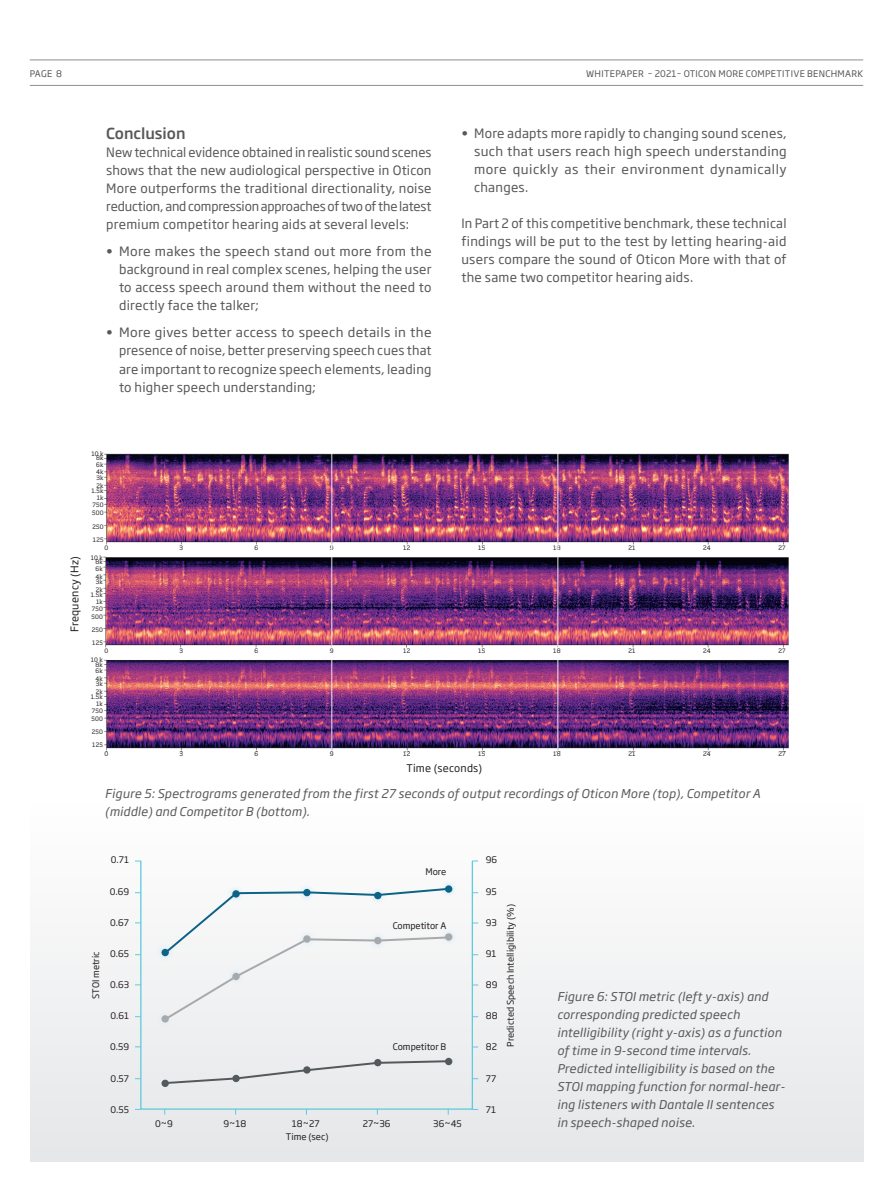
<style>
.page{position:relative;width:893px;height:1191px;background:#fff}
.page>*{position:absolute;margin:0;border:0;box-sizing:border-box;transform-origin:0 0}
.OTI20_WP_Subhead_10{font:500 15px "Soho Gothic Pro";color:#57585a}
.OTI20_WP_Body_8_5_12{font:12.75px/18px "Soho Gothic Pro";letter-spacing:.02em;color:#57585a;text-align:justify}
.OTI20_WP_Caption_Ita{font:italic 12px/18px "Soho Gothic Pro";letter-spacing:.02em;color:#57585a}
.Body_graph_7_8_neg_c{font:10.5px "Soho Gothic Pro";letter-spacing:.02em;color:#231f20}
.OTI20_diagram_center{font:9px "Soho Gothic Pro";color:#231f20}
.OTI20_diagram_right{font:9px "Soho Gothic Pro";color:#231f20}
.t1{font:9px "Soho Gothic Pro";letter-spacing:.035em;color:#57585a}
.OTI20_diagram_6_7{font:9px "Soho Gothic Pro";color:#231f20}
.t2{font:6px "Soho Pro";letter-spacing:.02em;color:#231f20}
</style>
<div class="page">
<div style="left:30px;top:804px;width:833px;height:357px;background:#f1f2f3"></div>
<img style="left:103px;top:544px;width:686px;height:99px">
<img style="left:104px;top:453px;width:685px;height:91px">
<img style="left:104px;top:638px;width:685px;height:113px">
<hr style="left:331px;top:447px;width:1px;height:316px;background:#fff">
<hr style="left:557px;top:447px;width:2px;height:316px;background:#fff">
<div style="left:140px;top:860px;width:333px;height:249px;border:1px solid #61cadd"></div>
<svg style="left:161px;top:1079px;width:8px;height:8px"></svg>
<svg style="left:445px;top:1057px;width:7px;height:8px"></svg>
<img style="left:160px;top:1015px;width:8px;height:8px">
<img style="left:451px;top:933px;width:3px;height:8px">
<div style="left:445px;top:933px;width:7px;height:7px;background:#a8a9ad;border-radius:50%"></div>
<img style="left:446px;top:884px;width:8px;height:9px">
<svg style="left:163px;top:1059px;width:288px;height:26px"></svg>
<svg style="left:163px;top:886px;width:288px;height:136px"></svg>
<hr style="left:30px;top:85px;width:833px;height:1px;background:#928e8b">
<hr style="left:30px;top:60px;width:833px;height:1px;background:#928e8b">
<p class="t1" style="left:30px;top:66px;width:34px">PAGE 8</p>
<p class="t1" style="left:586px;top:66px;width:279px">WHITEPAPER – 2021– OTICON MORE COMPETITIVE BENCHMARK</p>
<p class="OTI20_WP_Subhead_10" style="left:106px;top:122px;width:81px">Conclusion</p>
<p class="OTI20_WP_Body_8_5_12" style="left:106px;top:143px;width:327px">New technical evidence obtained in realistic sound scenes shows that the new audiological perspective in Oticon More outperforms the traditional directionality, noise reduction, and compression approaches of two of the latest premium competitor hearing aids at several levels:</p>
<p class="OTI20_WP_Body_8_5_12" style="left:119px;top:242px;width:314px;text-indent:-13px">• More makes the speech stand out more from the background in real complex scenes, helping the user to access speech around them without the need to directly face the talker;</p>
<p class="OTI20_WP_Body_8_5_12" style="left:119px;top:323px;width:314px;text-indent:-13px">• More gives better access to speech details in the presence of noise, better preserving speech cues that are important to recognize speech elements, leading to higher speech understanding;</p>
<p class="OTI20_WP_Body_8_5_12" style="left:474px;top:123px;width:314px;text-indent:-13px">• More adapts more rapidly to changing sound scenes, such that users reach high speech understanding more quickly as their environment dynamically changes.</p>
<p class="OTI20_WP_Body_8_5_12" style="left:461px;top:213px;width:327px">In Part 2 of this competitive benchmark, these technical findings will be put to the test by letting hearing-aid users compare the sound of Oticon More with that of the same two competitor hearing aids.</p>
<p class="Body_graph_7_8_neg_c" style="left:67px;top:632px;width:78px;rotate:-90deg">Frequency (Hz)</p>
<p class="t2" style="left:91px;top:449px;width:14px">10 k</p>
<p class="t2" style="left:96px;top:453px;width:9px">8k</p>
<p class="t2" style="left:96px;top:460px;width:9px">6k</p>
<p class="t2" style="left:96px;top:468px;width:9px">4k</p>
<p class="t2" style="left:96px;top:473px;width:9px">3k</p>
<p class="t2" style="left:97px;top:481px;width:9px">2k</p>
<p class="t2" style="left:91px;top:486px;width:14px">1.5k</p>
<p class="t2" style="left:97px;top:494px;width:8px">1k</p>
<p class="t2" style="left:93px;top:500px;width:13px">750</p>
<p class="t2" style="left:92px;top:509px;width:13px">500</p>
<p class="t2" style="left:92px;top:522px;width:13px">250</p>
<p class="t2" style="left:93px;top:536px;width:12px">125</p>
<p class="t2" style="left:91px;top:554px;width:14px">10 k</p>
<p class="t2" style="left:95px;top:558px;width:9px">8k</p>
<p class="t2" style="left:96px;top:564px;width:9px">6k</p>
<p class="t2" style="left:95px;top:572px;width:9px">4k</p>
<p class="t2" style="left:96px;top:577px;width:9px">3k</p>
<p class="t2" style="left:96px;top:585px;width:9px">2k</p>
<p class="t2" style="left:91px;top:590px;width:14px">1.5k</p>
<p class="t2" style="left:96px;top:597px;width:8px">1k</p>
<p class="t2" style="left:92px;top:604px;width:13px">750</p>
<p class="t2" style="left:92px;top:612px;width:13px">500</p>
<p class="t2" style="left:92px;top:625px;width:13px">250</p>
<p class="t2" style="left:92px;top:639px;width:12px">125</p>
<p class="t2" style="left:91px;top:656px;width:14px">10 k</p>
<p class="t2" style="left:95px;top:660px;width:9px">8k</p>
<p class="t2" style="left:96px;top:666px;width:9px">6k</p>
<p class="t2" style="left:95px;top:674px;width:9px">4k</p>
<p class="t2" style="left:96px;top:679px;width:9px">3k</p>
<p class="t2" style="left:96px;top:687px;width:9px">2k</p>
<p class="t2" style="left:91px;top:692px;width:14px">1.5k</p>
<p class="t2" style="left:96px;top:699px;width:8px">1k</p>
<p class="t2" style="left:92px;top:706px;width:13px">750</p>
<p class="t2" style="left:92px;top:714px;width:13px">500</p>
<p class="t2" style="left:92px;top:727px;width:13px">250</p>
<p class="t2" style="left:92px;top:741px;width:12px">125</p>
<p class="t2" style="left:104px;top:544px;width:5px">0</p>
<p class="t2" style="left:180px;top:544px;width:5px">3</p>
<p class="t2" style="left:255px;top:544px;width:5px">6</p>
<p class="t2" style="left:330px;top:544px;width:5px">9</p>
<p class="t2" style="left:403px;top:544px;width:9px">12</p>
<p class="t2" style="left:478px;top:544px;width:8px">15</p>
<p class="t2" style="left:553px;top:544px;width:9px">18</p>
<p class="t2" style="left:628px;top:544px;width:9px">21</p>
<p class="t2" style="left:703px;top:544px;width:9px">24</p>
<p class="t2" style="left:779px;top:544px;width:9px">27</p>
<p class="t2" style="left:104px;top:647px;width:5px">0</p>
<p class="t2" style="left:180px;top:647px;width:5px">3</p>
<p class="t2" style="left:255px;top:647px;width:5px">6</p>
<p class="t2" style="left:330px;top:647px;width:5px">9</p>
<p class="t2" style="left:403px;top:647px;width:9px">12</p>
<p class="t2" style="left:478px;top:647px;width:8px">15</p>
<p class="t2" style="left:553px;top:647px;width:9px">18</p>
<p class="t2" style="left:628px;top:647px;width:9px">21</p>
<p class="t2" style="left:703px;top:647px;width:9px">24</p>
<p class="t2" style="left:779px;top:647px;width:9px">27</p>
<p class="t2" style="left:104px;top:750px;width:5px">0</p>
<p class="t2" style="left:180px;top:750px;width:5px">3</p>
<p class="t2" style="left:255px;top:750px;width:5px">6</p>
<p class="t2" style="left:330px;top:750px;width:5px">9</p>
<p class="t2" style="left:403px;top:750px;width:9px">12</p>
<p class="t2" style="left:478px;top:750px;width:8px">15</p>
<p class="t2" style="left:553px;top:750px;width:9px">18</p>
<p class="t2" style="left:628px;top:750px;width:9px">21</p>
<p class="t2" style="left:703px;top:750px;width:9px">24</p>
<p class="t2" style="left:779px;top:750px;width:9px">27</p>
<p class="Body_graph_7_8_neg_c" style="left:406px;top:760px;width:77px">Time (seconds)</p>
<p class="OTI20_WP_Caption_Ita" style="left:105px;top:784px;width:657px">Figure 5: Spectrograms generated from the first 27 seconds of output recordings of Oticon More (top), Competitor A (middle) and Competitor B (bottom).</p>
<p class="OTI20_diagram_right" style="left:111px;top:853px;width:20px">0.71</p>
<p class="OTI20_diagram_right" style="left:110px;top:884px;width:21px">0.69</p>
<p class="OTI20_diagram_right" style="left:110px;top:915px;width:20px">0.67</p>
<p class="OTI20_diagram_right" style="left:110px;top:946px;width:20px">0.65</p>
<p class="OTI20_diagram_right" style="left:110px;top:977px;width:21px">0.63</p>
<p class="OTI20_diagram_right" style="left:110px;top:1009px;width:20px">0.61</p>
<p class="OTI20_diagram_right" style="left:110px;top:1040px;width:20px">0.59</p>
<p class="OTI20_diagram_right" style="left:111px;top:1071px;width:20px">0.57</p>
<p class="OTI20_diagram_right" style="left:111px;top:1102px;width:20px">0.55</p>
<p class="OTI20_diagram_6_7" style="left:486px;top:853px;width:13px">96</p>
<p class="OTI20_diagram_6_7" style="left:486px;top:884px;width:12px">95</p>
<p class="OTI20_diagram_6_7" style="left:486px;top:915px;width:13px">93</p>
<p class="OTI20_diagram_6_7" style="left:486px;top:946px;width:12px">91</p>
<p class="OTI20_diagram_6_7" style="left:486px;top:977px;width:13px">89</p>
<p class="OTI20_diagram_6_7" style="left:486px;top:1009px;width:13px">88</p>
<p class="OTI20_diagram_6_7" style="left:486px;top:1040px;width:13px">82</p>
<p class="OTI20_diagram_6_7" style="left:486px;top:1071px;width:12px">77</p>
<p class="OTI20_diagram_6_7" style="left:486px;top:1102px;width:12px">71</p>
<p class="OTI20_diagram_right" style="left:425px;top:865px;width:22px">More</p>
<p class="OTI20_diagram_center" style="left:503px;top:1046px;width:144px;rotate:-90deg">Predicted Speech Intelligibility (%)</p>
<p class="OTI20_diagram_right" style="left:393px;top:919px;width:55px">Competitor A</p>
<p class="OTI20_diagram_center" style="left:89px;top:998px;width:48px;rotate:-90deg">STOI metric</p>
<p class="OTI20_WP_Caption_Ita" style="left:557px;top:987px;width:229px">Figure 6: STOI metric (left y-axis) and corresponding predicted speech intelligibility (right y-axis) as a function of time in 9-second time intervals.<br>Predicted intelligibility is based on the STOI mapping function for normal-hear&shy;ing listeners with Dantale II sentences in speech-shaped noise.</p>
<p class="OTI20_diagram_right" style="left:393px;top:1040px;width:55px">Competitor B</p>
<p class="OTI20_diagram_center" style="left:155px;top:1116px;width:19px">0~9</p>
<p class="OTI20_diagram_center" style="left:223px;top:1116px;width:24px">9~18</p>
<p class="OTI20_diagram_center" style="left:292px;top:1116px;width:29px">18~27</p>
<p class="OTI20_diagram_center" style="left:363px;top:1116px;width:29px">27~36</p>
<p class="OTI20_diagram_center" style="left:433px;top:1116px;width:30px">36~45</p>
<p class="OTI20_diagram_center" style="left:286px;top:1129px;width:44px">Time (sec)</p>
</div>
